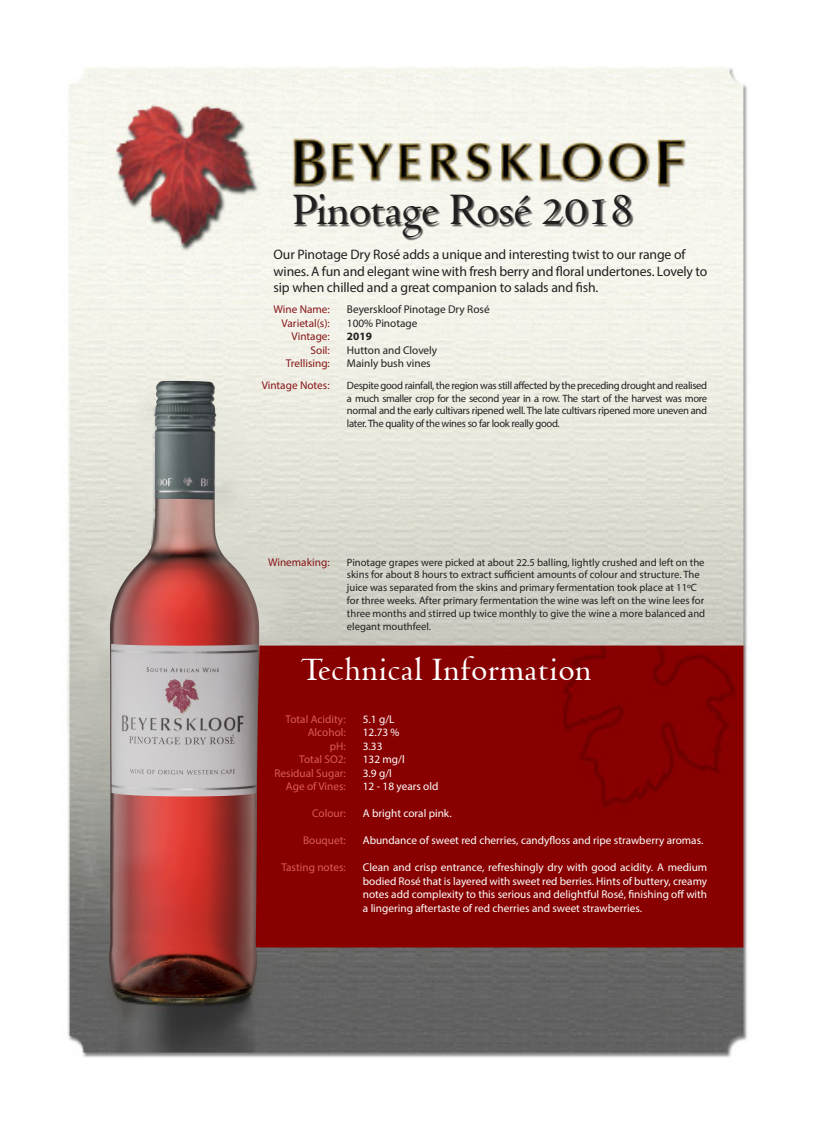
<style>
.page{position:relative;width:815px;height:1124px;background:#fff}
.page>*{position:absolute;margin:0;border:0;box-sizing:border-box;transform-origin:0 0}
.t1{font:600 48px "Venetian 301 BT";letter-spacing:-.03em;color:#231f20}
.t2{font:600 34.75px "Venetian 301 BT";color:#fff}
.t3{font:13.75px "Myriad Pro";letter-spacing:-.01em;color:#231f20}
.t4{font:11.25px/13.5px "Myriad Pro";color:#fff;text-align:justify}
.t5{font:11.25px "Myriad Pro";color:#d85d58}
.t6{font:11.25px "Myriad Pro";color:#871618}
.t7{font:11.25px "Myriad Pro";color:#231f20}
.t8{font:700 11.25px "Myriad Pro";color:#231f20}
.t9{font:10.62px/12.8px "Myriad Pro";color:#231f20;text-align:justify}
</style>
<div class="page">
<img style="left:67px;top:67px;width:681px;height:991px">
<div style="left:294px;top:195px;width:340px;height:45px;background:#231f20;opacity:.75"></div>
<img style="left:67px;top:357px;width:236px;height:668px">
<p class="t1" style="left:292px;top:182px;width:343px">Pinotage Rosé 2018</p>
<p class="t3" style="left:274px;top:246px;width:413px">Our Pinotage Dry Rosé adds a unique and interesting twist to our range of</p>
<p class="t3" style="left:274px;top:262px;width:435px">wines. A fun and elegant wine with fresh berry and floral undertones. Lovely to</p>
<p class="t3" style="left:274px;top:279px;width:326px">sip when chilled and a great companion to salads and fish.</p>
<p class="t6" style="left:274px;top:302px;width:58px">Wine Name:</p>
<p class="t6" style="left:282px;top:316px;width:50px">Varietal(s):</p>
<p class="t6" style="left:292px;top:329px;width:40px">Vintage:</p>
<p class="t6" style="left:311px;top:343px;width:21px">Soil:</p>
<p class="t6" style="left:286px;top:356px;width:46px">Trellising:</p>
<p class="t6" style="left:262px;top:378px;width:70px">Vintage Notes:</p>
<p class="t7" style="left:347px;top:302px;width:144px">Beyerskloof Pinotage Dry Rosé</p>
<p class="t7" style="left:347px;top:316px;width:72px">100% Pinotage</p>
<p class="t8" style="left:347px;top:329px;width:26px">2019</p>
<p class="t7" style="left:347px;top:343px;width:92px">Hutton and Clovely</p>
<p class="t7" style="left:347px;top:356px;width:85px">Mainly bush vines</p>
<p class="t9" style="left:347px;top:379px;width:362px">Despite good rainfall, the region was still affected by the preceding drought and realised a much smaller crop for the second year in a row. The start of the harvest was more normal and the early cultivars ripened well. The late cultivars ripened more uneven and later. The quality of the wines so far look really good.</p>
<p class="t6" style="left:268px;top:555px;width:63px">Winemaking:</p>
<p class="t9" style="left:347px;top:555px;width:359px">Pinotage grapes were picked at about 22.5 balling, lightly crushed and left on the</p>
<p class="t9" style="left:347px;top:568px;width:354px">skins for about 8 hours to extract sufficient amounts of colour and structure. The</p>
<p class="t9" style="left:347px;top:581px;width:352px">juice was separated from the skins and primary fermentation took place at 11ºC</p>
<p class="t9" style="left:347px;top:593px;width:359px">for three weeks. After primary fermentation the wine was left on the wine lees for</p>
<p class="t9" style="left:347px;top:606px;width:360px">three months and stirred up twice monthly to give the wine a more balanced and</p>
<p class="t9" style="left:347px;top:619px;width:86px">elegant mouthfeel.</p>
<p class="t2" style="left:301px;top:649px;width:293px">Technical Information</p>
<p class="t5" style="left:286px;top:712px;width:62px">Total Acidity:</p>
<p class="t5" style="left:308px;top:725px;width:40px">Alcohol:</p>
<p class="t5" style="left:330px;top:739px;width:18px">pH:</p>
<p class="t5" style="left:299px;top:752px;width:48px">Total SO2:</p>
<p class="t5" style="left:274px;top:766px;width:73px">Residual Sugar:</p>
<p class="t5" style="left:286px;top:779px;width:61px">Age of Vines:</p>
<p class="t5" style="left:312px;top:806px;width:35px">Colour:</p>
<p class="t5" style="left:303px;top:833px;width:44px">Bouquet:</p>
<p class="t5" style="left:281px;top:860px;width:66px">Tasting notes:</p>
<p class="t4" style="left:363px;top:712px;width:33px">5.1 g/L</p>
<p class="t4" style="left:363px;top:725px;width:38px">12.73 %</p>
<p class="t4" style="left:363px;top:739px;width:21px">3.33</p>
<p class="t4" style="left:363px;top:752px;width:43px">132 mg/l</p>
<p class="t4" style="left:363px;top:766px;width:31px">3.9 g/l</p>
<p class="t4" style="left:363px;top:779px;width:77px">12 - 18 years old</p>
<p class="t4" style="left:363px;top:806px;width:90px">A bright coral pink.</p>
<p class="t4" style="left:363px;top:833px;width:342px">Abundance of sweet red cherries, candyfloss and ripe strawberry aromas.</p>
<p class="t4" style="left:363px;top:860px;width:346px">Clean and crisp entrance, refreshingly dry with good acidity. A medium bodied Rosé that is layered with sweet red berries. Hints of buttery, creamy notes add complexity to this serious and delightful Rosé, finishing off with a lingering aftertaste of red cherries and sweet strawberries.</p>
</div>
